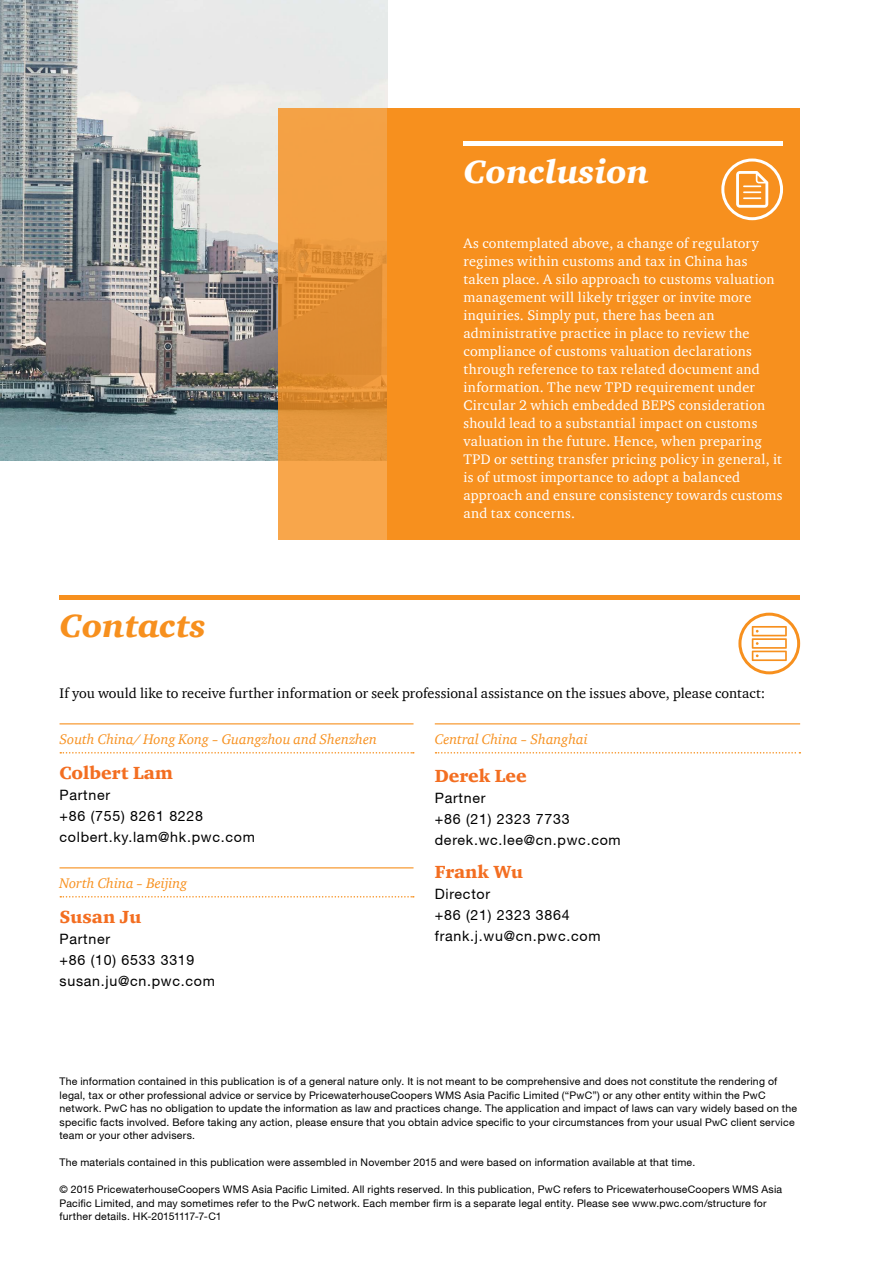
<style>
.page{position:relative;width:893px;height:1263px;background:#fff}
.page>*{position:absolute;margin:0;border:0;box-sizing:border-box;transform-origin:0 0}
.t1{font:italic 900 33px "ITC Charter Com";color:#fff}
.t2{font:italic 900 33px "ITC Charter Com";color:#f7901e}
.t3{font:900 18px "ITC Charter Com";color:#f36e21}
.t4{font:14.25px/18px "ITC Charter Com";letter-spacing:.015em;color:#fff}
.t5{font:14.25px/21px "Helvetica Neue";letter-spacing:.05em;color:#000}
.t6{font:14.25px "ITC Charter Com";letter-spacing:.005em;color:#000}
.t7{font:italic 14.25px "ITC Charter Com";color:#f7901e}
.t8{font:10.5px/13.5px "Helvetica Neue";letter-spacing:.02em;color:#000}
</style>
<div class="page">
<img style="left:0;top:0;width:388px;height:460px">
<svg style="left:279px;top:108px;width:109px;height:431px;background:#eb993d"></svg>
<div style="left:388px;top:108px;width:412px;height:431px;background:#f7901e"></div>
<div style="left:463px;top:141px;width:320px;height:5px;background:#fff"></div>
<div style="left:721px;top:159px;width:62px;height:61px;border:3px solid #fff;border-radius:50%"></div>
<svg style="left:736px;top:171px;width:32px;height:37px"></svg>
<hr style="left:60px;top:596px;width:740px;height:4px;background:#f7901e">
<div style="left:738px;top:613px;width:62px;height:61px;border:3px solid #f7901e;border-radius:50%"></div>
<svg style="left:752px;top:626px;width:35px;height:35px"></svg>
<hr style="left:435px;top:723px;width:365px;height:1px;background:#f7901e">
<svg style="left:436px;top:752px;width:364px;height:1px"></svg>
<hr style="left:60px;top:867px;width:354px;height:1px;background:#f7901e">
<svg style="left:60px;top:896px;width:354px;height:1px"></svg>
<hr style="left:60px;top:723px;width:354px;height:1px;background:#f7901e">
<svg style="left:60px;top:752px;width:354px;height:1px"></svg>
<h1 class="t1" style="left:463px;top:152px;width:187px">Conclusion</h1>
<h1 class="t2" style="left:60px;top:606px;width:148px">Contacts</h1>
<p class="t4" style="left:463px;top:234px;width:321px">As contemplated above, a change of regulatory regimes within customs and tax in China has taken place. A silo approach to customs valuation management will likely trigger or invite more inquiries. Simply put, there has been an administrative practice in place to review the compliance of customs valuation declarations through reference to tax related document and information. The new TPD requirement under Circular 2 which embedded BEPS consideration should lead to a substantial impact on customs valuation in the future. Hence, when preparing TPD or setting transfer pricing policy in general, it is of utmost importance to adopt a balanced approach and ensure consistency towards customs and tax concerns.</p>
<h3 class="t6" style="left:60px;top:684px;width:707px">If you would like to receive further information or seek professional assistance on the issues above, please contact:</h3>
<h3 class="t7" style="left:60px;top:731px;width:319px">South China/ Hong Kong - Guangzhou and Shenzhen</h3>
<h2 class="t3" style="left:60px;top:762px;width:115px">Colbert Lam</h2>
<h3 class="t5" style="left:60px;top:784px;width:197px">Partner<br>+86 (755) 8261 8228 colbert.ky.lam@hk.pwc.com</h3>
<h3 class="t7" style="left:60px;top:875px;width:129px">North China - Beijing</h3>
<h2 class="t3" style="left:60px;top:906px;width:83px">Susan Ju</h2>
<h3 class="t5" style="left:60px;top:928px;width:157px">Partner<br>+86 (10) 6533 3319 susan.ju@cn.pwc.com</h3>
<h3 class="t7" style="left:435px;top:731px;width:154px">Central China - Shanghai</h3>
<h2 class="t3" style="left:435px;top:765px;width:93px">Derek Lee</h2>
<h3 class="t5" style="left:435px;top:787px;width:187px">Partner<br>+86 (21) 2323 7733 derek.wc.lee@cn.pwc.com</h3>
<h2 class="t3" style="left:435px;top:861px;width:90px">Frank Wu</h2>
<h3 class="t5" style="left:435px;top:883px;width:167px">Director<br>+86 (21) 2323 3864 frank.j.wu@cn.pwc.com</h3>
<p class="t8" style="left:60px;top:1075px;width:739px">The information contained in this publication is of a general nature only. It is not meant to be comprehensive and does not constitute the rendering of legal, tax or other professional advice or service by PricewaterhouseCoopers WMS Asia Pacific Limited (“PwC”) or any other entity within the PwC network. PwC has no obligation to update the information as law and practices change. The application and impact of laws can vary widely based on the specific facts involved. Before taking any action, please ensure that you obtain advice specific to your circumstances from your usual PwC client service team or your other advisers.</p>
<p class="t8" style="left:60px;top:1156px;width:637px">The materials contained in this publication were assembled in November 2015 and were based on information available at that time.</p>
<p class="t8" style="left:60px;top:1183px;width:724px">© 2015 PricewaterhouseCoopers WMS Asia Pacific Limited. All rights reserved. In this publication, PwC refers to PricewaterhouseCoopers WMS Asia<br>Pacific Limited, and may sometimes refer to the PwC network. Each member firm is a separate legal entity. Please see www.pwc.com/structure for further details. HK-20151117-7-C1</p>
</div>
